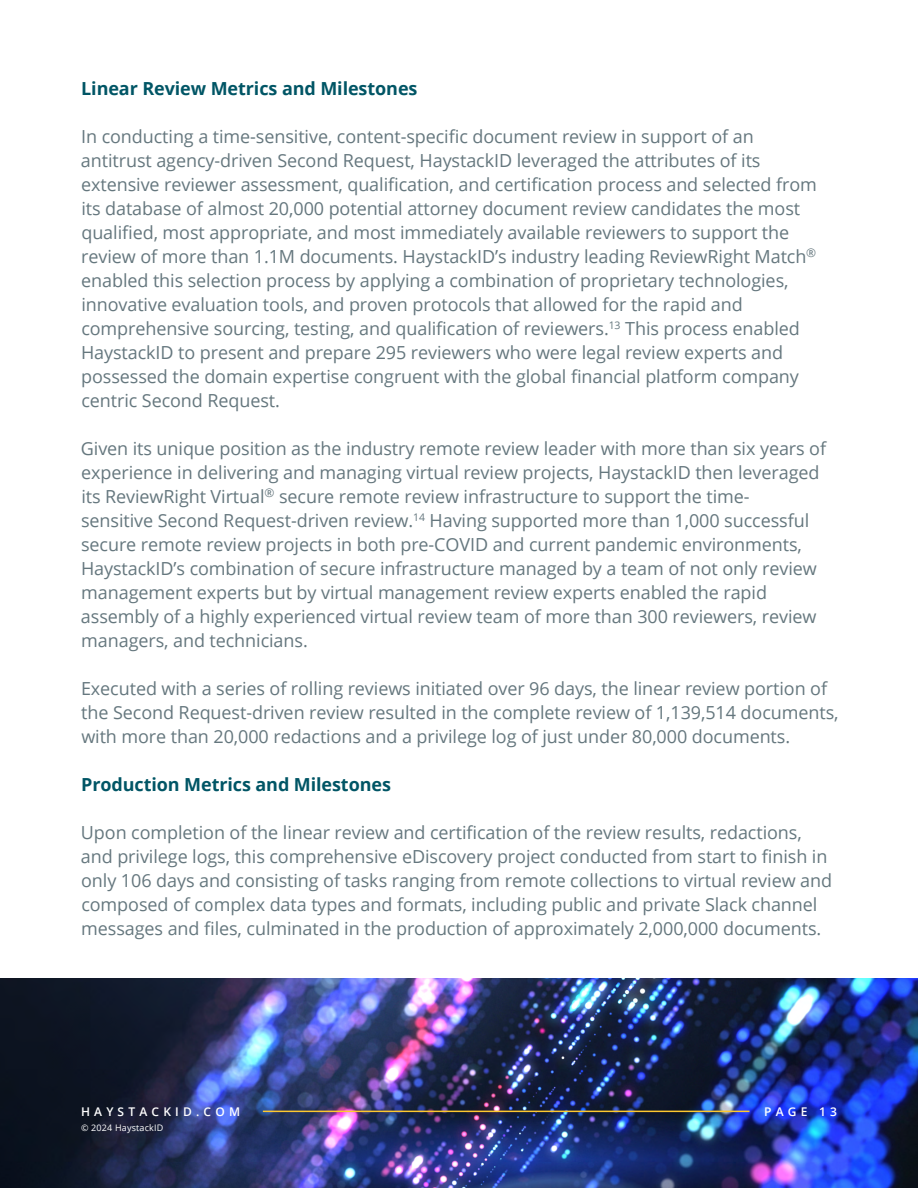
<style>
.page{position:relative;width:918px;height:1188px;background:#fff}
.page>*{position:absolute;margin:0;border:0;box-sizing:border-box;transform-origin:0 0}
.t1{font:18px/24px "Open Sans";letter-spacing:-.005em;color:#65777e}
.t2{font:700 18px "Open Sans";letter-spacing:-.005em;color:#005565}
.t3{font:600 12px "Open Sans";letter-spacing:.35em;color:#fff}
.t4{font:9px "Open Sans";letter-spacing:.02em;color:#fff}
</style>
<div class="page">
<img style="left:0;top:979px;width:918px;height:209px">
<hr style="left:263px;top:1111px;width:486px;height:1px;background:#fdc82f">
<p class="t2" style="left:81px;top:76px;width:338px">Linear Review Metrics and Milestones</p>
<p class="t1" style="left:81px;top:124px;width:737px">In conducting a time-sensitive, content-specific document review in support of an antitrust agency-driven Second Request, HaystackID leveraged the attributes of its extensive reviewer assessment, qualification, and certification process and selected from its database of almost 20,000 potential attorney document review candidates the most qualified, most appropriate, and most immediately available reviewers to support the review of more than 1.1M documents. HaystackID’s industry leading ReviewRight Match<sup>® </sup>enabled this selection process by applying a combination of proprietary technologies, innovative evaluation tools, and proven protocols that allowed for the rapid and comprehensive sourcing, testing, and qualification of reviewers.<sup>13</sup> This process enabled HaystackID to present and prepare 295 reviewers who were legal review experts and possessed the domain expertise congruent with the global financial platform company centric Second Request.</p>
<p class="t1" style="left:81px;top:436px;width:747px">Given its unique position as the industry remote review leader with more than six years of experience in delivering and managing virtual review projects, HaystackID then leveraged its ReviewRight Virtual<sup>®</sup> secure remote review infrastructure to support the time-<br>sensitive Second Request-driven review.<sup>14</sup> Having supported more than 1,000 successful secure remote review projects in both pre-COVID and current pandemic environments, HaystackID’s combination of secure infrastructure managed by a team of not only review management experts but by virtual management review experts enabled the rapid assembly of a highly experienced virtual review team of more than 300 reviewers, review managers, and technicians.</p>
<p class="t1" style="left:81px;top:676px;width:759px">Executed with a series of rolling reviews initiated over 96 days, the linear review portion of the Second Request-driven review resulted in the complete review of 1,139,514 documents, with more than 20,000 redactions and a privilege log of just under 80,000 documents.</p>
<p class="t2" style="left:81px;top:771px;width:311px">Production Metrics and Milestones</p>
<p class="t1" style="left:81px;top:820px;width:753px">Upon completion of the linear review and certification of the review results, redactions, and privilege logs, this comprehensive eDiscovery project conducted from start to finish in only 106 days and consisting of tasks ranging from remote collections to virtual review and composed of complex data types and formats, including public and private Slack channel messages and files, culminated in the production of approximately 2,000,000 documents.</p>
<p class="t3" style="left:81px;top:1104px;width:161px">HAYSTACKID.COM</p>
<p class="t3" style="left:764px;top:1104px;width:74px">PAGE 13</p>
<p class="t4" style="left:81px;top:1122px;width:84px">© 2024 HaystackID</p>
</div>
